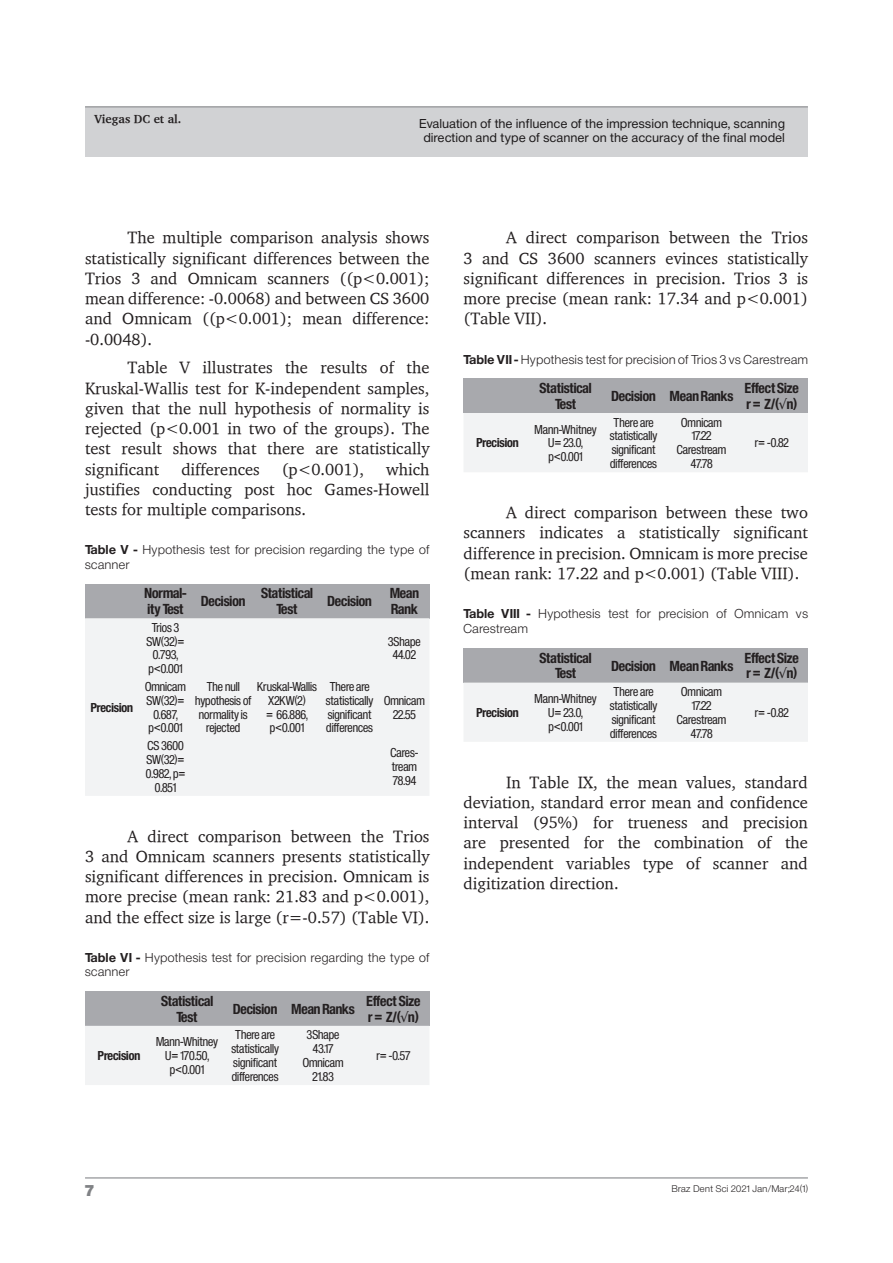
<style>
.page{position:relative;width:893px;height:1263px;background:#fff}
.page>*{position:absolute;margin:0;border:0;box-sizing:border-box;transform-origin:0 0}
.t1{font:16.5px/20.2px "Charter";color:#231f20;text-align:justify}
.t2{font:15px "Sh Europa Nr 2 Ultra";color:#808285}
.t3{font:700 13.5px/15.6px "Sh Europa Nr 2 Con";color:#231f20}
.t4{font:12px/13.8px "Sh Europa Nr 2 Con";color:#231f20;text-align:center}
.t5{font:12px/14.4px "Sh Europa Nr 2 Light";letter-spacing:.05em;color:#231f20}
.t6{font:12px/14.4px "Sh Europa Nr 2";letter-spacing:.05em;color:#231f20;text-align:center}
.t7{font:700 12px "Sh Europa Nr 2 Con";color:#231f20}
.t8{font:700 12px "Charter";color:#231f20}
.t9{font:9px "Sh Europa Nr 2 Light";letter-spacing:.05em;color:#231f20}
.s1{font-family:"Sh Europa Nr 2";font-weight:700}
.s2{font-family:"Arial"}
</style>
<div class="page">
<div style="left:85px;top:107px;width:723px;height:50px;background:#d1d2d4"></div>
<hr style="left:85px;top:106px;width:723px;height:1px;background:#808285">
<hr style="left:85px;top:1177px;width:723px;height:1px;background:#808285">
<div style="left:85px;top:584px;width:54px;height:34px;background:#a8a9ad"></div>
<div style="left:139px;top:584px;width:53px;height:34px;background:#a8a9ad"></div>
<div style="left:192px;top:584px;width:62px;height:34px;background:#a8a9ad"></div>
<div style="left:254px;top:584px;width:66px;height:34px;background:#a8a9ad"></div>
<div style="left:320px;top:584px;width:59px;height:34px;background:#a8a9ad"></div>
<div style="left:379px;top:584px;width:50px;height:34px;background:#a8a9ad"></div>
<div style="left:85px;top:618px;width:344px;height:178px;background:#f2f3f4"></div>
<div style="left:85px;top:991px;width:68px;height:35px;background:#a8a9ad"></div>
<div style="left:153px;top:991px;width:68px;height:35px;background:#a8a9ad"></div>
<div style="left:221px;top:991px;width:68px;height:35px;background:#a8a9ad"></div>
<div style="left:289px;top:991px;width:68px;height:35px;background:#a8a9ad"></div>
<div style="left:357px;top:991px;width:72px;height:35px;background:#a8a9ad"></div>
<div style="left:85px;top:1026px;width:344px;height:59px;background:#f2f3f4"></div>
<div style="left:463px;top:379px;width:68px;height:34px;background:#a8a9ad"></div>
<div style="left:531px;top:379px;width:69px;height:34px;background:#a8a9ad"></div>
<div style="left:600px;top:379px;width:68px;height:34px;background:#a8a9ad"></div>
<div style="left:668px;top:379px;width:68px;height:34px;background:#a8a9ad"></div>
<div style="left:736px;top:379px;width:72px;height:34px;background:#a8a9ad"></div>
<div style="left:464px;top:413px;width:344px;height:59px;background:#f2f3f4"></div>
<div style="left:463px;top:648px;width:68px;height:35px;background:#a8a9ad"></div>
<div style="left:531px;top:648px;width:69px;height:35px;background:#a8a9ad"></div>
<div style="left:600px;top:648px;width:68px;height:35px;background:#a8a9ad"></div>
<div style="left:668px;top:648px;width:68px;height:35px;background:#a8a9ad"></div>
<div style="left:736px;top:648px;width:72px;height:35px;background:#a8a9ad"></div>
<div style="left:464px;top:683px;width:344px;height:59px;background:#f2f3f4"></div>
<p class="t8" style="left:94px;top:111px;width:89px">Viegas DC et al.</p>
<p class="t6" style="left:419px;top:116px;width:367px">Evaluation of the influence of the impression technique, scanning direction and type of scanner on the accuracy of the final model</p>
<p class="t1" style="left:85px;top:227px;width:346px;text-indent:43px">The multiple comparison analysis shows statistically significant differences between the Trios 3 and Omnicam scanners ((p&lt;0.001); mean difference: -0.0068) and between CS 3600 and Omnicam ((p&lt;0.001); mean difference: -0.0048).</p>
<p class="t1" style="left:85px;top:357px;width:346px;text-indent:43px">Table V illustrates the results of the Kruskal-Wallis test for K-independent samples, given that the null hypothesis of normality is rejected (p&lt;0.001 in two of the groups). The test result shows that there are statistically significant</p>
<p class="t1" style="left:181px;top:458px;width:80px">differences</p>
<p class="t1" style="left:282px;top:458px;width:84px">(p&lt;0.001),</p>
<p class="t1" style="left:85px;top:458px;width:346px;text-indent:301px">which justifies conducting post hoc Games-Howell tests for multiple comparisons.</p>
<p class="t5" style="left:85px;top:543px;width:346px"><span class="s1">Table V -</span> Hypothesis test for precision regarding the type of scanner</p>
<p class="t3" style="left:145px;top:586px;width:43px">Normal&shy;ity Test</p>
<p class="t3" style="left:201px;top:594px;width:46px">Decision</p>
<p class="t3" style="left:261px;top:586px;width:53px;text-align:center">Statistical<br>Test</p>
<p class="t3" style="left:328px;top:594px;width:46px">Decision</p>
<p class="t3" style="left:390px;top:586px;width:30px">Mean<br>Rank</p>
<p class="t7" style="left:91px;top:700px;width:44px">Precision</p>
<p class="t4" style="left:147px;top:620px;width:39px">Trios 3<br>SW(32)<span class="s2">=<br></span>0.793, p<span class="s2">&lt;</span>0.001</p>
<p class="t4" style="left:145px;top:680px;width:42px">Omnicam<br>SW(32)<span class="s2">=<br></span>0.687, p<span class="s2">&lt;</span>0.001</p>
<p class="t4" style="left:195px;top:680px;width:58px">The null hypothesis of normality is rejected</p>
<p class="t4" style="left:257px;top:680px;width:61px">Kruskal-Wallis<br>X2KW(2)<br><span class="s2">=</span> 66.886, p<span class="s2">&lt;</span>0.001</p>
<p class="t4" style="left:326px;top:680px;width:49px">There are statistically significant differences</p>
<p class="t4" style="left:388px;top:634px;width:34px">3Shape<br>44.02</p>
<p class="t4" style="left:384px;top:693px;width:42px">Omnicam<br>22.55</p>
<p class="t4" style="left:146px;top:739px;width:41px">CS 3600<br>SW(32)<span class="s2">=<br></span>0.982, p<span class="s2">=<br></span>0.851</p>
<p class="t4" style="left:390px;top:746px;width:29px;text-align:justify">Cares&shy;tream 78.94</p>
<p class="t1" style="left:85px;top:825px;width:346px;text-indent:43px">A direct comparison between the Trios 3 and Omnicam scanners presents statistically significant differences in precision. Omnicam is more precise (mean rank: 21.83 and p&lt;0.001), and the effect size is large (r=-0.57) (Table VI).</p>
<p class="t5" style="left:85px;top:950px;width:346px"><span class="s1">Table VI -</span> Hypothesis test for precision regarding the type of scanner</p>
<p class="t7" style="left:98px;top:1048px;width:44px">Precision</p>
<p class="t3" style="left:161px;top:993px;width:53px;text-align:center">Statistical<br>Test</p>
<p class="t3" style="left:233px;top:1001px;width:123px">Decision Mean Ranks</p>
<p class="t3" style="left:366px;top:993px;width:55px">Effect Size r <span class="s2">=</span> Z/(√n)</p>
<p class="t4" style="left:156px;top:1035px;width:64px">Mann-Whitney<br>U<span class="s2">=</span> 170.50, p<span class="s2">&lt;</span>0.001</p>
<p class="t4" style="left:231px;top:1028px;width:49px">There are statistically significant differences</p>
<p class="t4" style="left:303px;top:1028px;width:42px">3Shape<br>43.17<br>Omnicam<br>21.83</p>
<p class="t4" style="left:376px;top:1049px;width:35px">r<span class="s2">=</span> -0.57</p>
<p class="t1" style="left:463px;top:227px;width:346px;text-indent:43px">A direct comparison between the Trios 3 and CS 3600 scanners evinces statistically significant differences in precision. Trios 3 is more precise (mean rank: 17.34 and p&lt;0.001) (Table VII).</p>
<p class="t5" style="left:463px;top:352px;width:346px"><span class="s1">Table VII -</span> Hypothesis test for precision of Trios 3 vs Carestream</p>
<p class="t7" style="left:476px;top:436px;width:44px">Precision</p>
<p class="t3" style="left:540px;top:381px;width:53px;text-align:center">Statistical<br>Test</p>
<p class="t3" style="left:611px;top:388px;width:123px">Decision Mean Ranks</p>
<p class="t3" style="left:745px;top:381px;width:55px">Effect Size r <span class="s2">=</span> Z/(√n)</p>
<p class="t4" style="left:534px;top:422px;width:64px">Mann-Whitney<br>U<span class="s2">=</span> 23.0, p<span class="s2">&lt;</span>0.001</p>
<p class="t4" style="left:610px;top:415px;width:49px">There are statistically significant differences</p>
<p class="t4" style="left:677px;top:415px;width:51px">Omnicam<br>17.22<br>Carestream<br>47.78</p>
<p class="t4" style="left:755px;top:436px;width:36px">r<span class="s2">=</span> -0.82</p>
<p class="t1" style="left:463px;top:502px;width:346px;text-indent:43px">A direct comparison between these two scanners indicates a statistically significant difference in precision. Omnicam is more precise (mean rank: 17.22 and p&lt;0.001) (Table VIII).</p>
<p class="t5" style="left:463px;top:607px;width:346px"><span class="s1">Table VIII -</span> Hypothesis test for precision of Omnicam vs<br>Carestream</p>
<p class="t7" style="left:476px;top:705px;width:44px">Precision</p>
<p class="t3" style="left:540px;top:650px;width:53px;text-align:center">Statistical<br>Test</p>
<p class="t3" style="left:611px;top:658px;width:123px">Decision Mean Ranks</p>
<p class="t3" style="left:745px;top:650px;width:55px">Effect Size r <span class="s2">=</span> Z/(√n)</p>
<p class="t4" style="left:534px;top:692px;width:64px">Mann-Whitney<br>U<span class="s2">=</span> 23.0, p<span class="s2">&lt;</span>0.001</p>
<p class="t4" style="left:610px;top:685px;width:49px">There are statistically significant differences</p>
<p class="t4" style="left:677px;top:685px;width:51px">Omnicam<br>17.22<br>Carestream<br>47.78</p>
<p class="t4" style="left:755px;top:706px;width:36px">r<span class="s2">=</span> -0.82</p>
<p class="t1" style="left:463px;top:771px;width:346px;text-indent:43px">In Table IX, the mean values, standard deviation, standard error mean and confidence interval (95%) for trueness and precision are presented for the combination of the independent variables type of scanner and digitization direction.</p>
<p class="t2" style="left:85px;top:1182px;width:10px">7</p>
<p class="t9" style="left:672px;top:1183px;width:138px">Braz Dent Sci 2021 Jan/Mar;24(1)</p>
</div>
